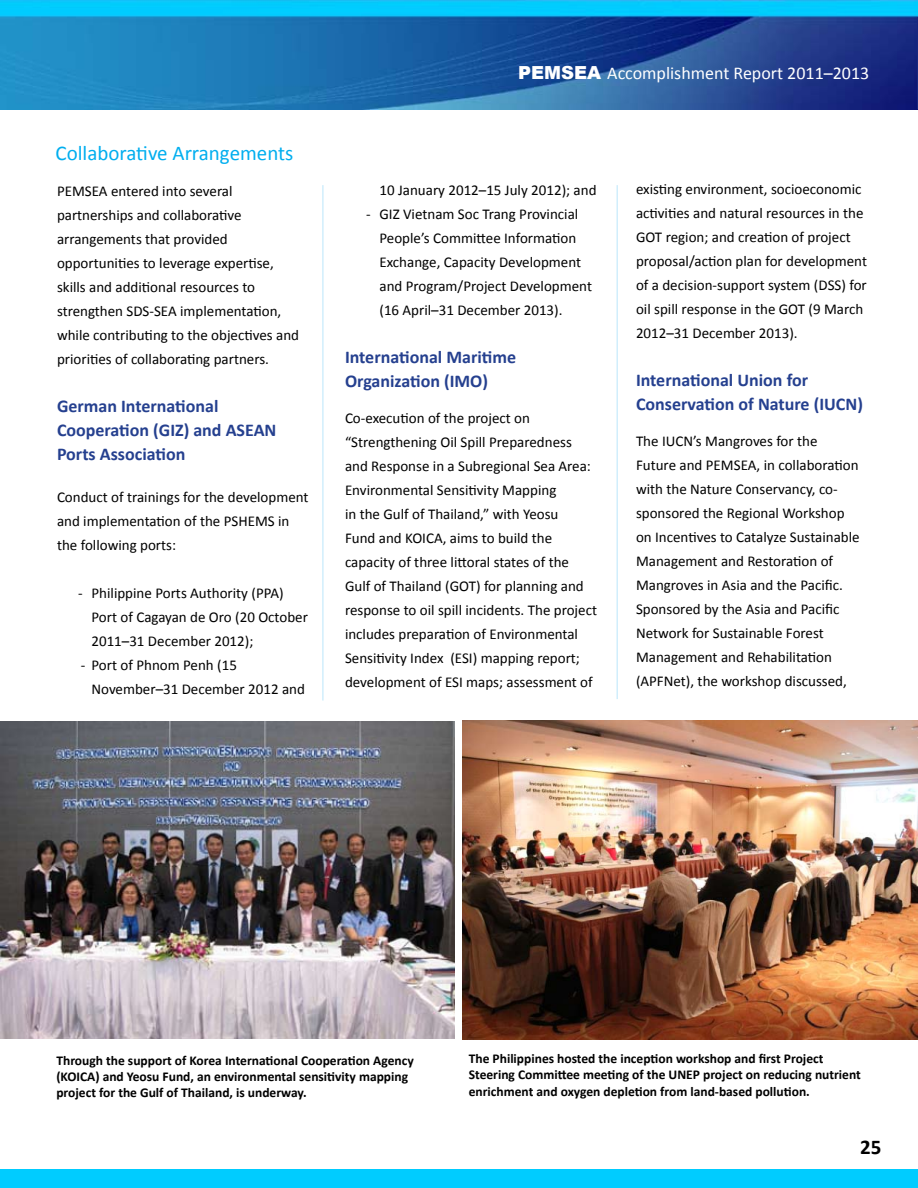
<style>
.page{position:relative;width:918px;height:1188px;background:#fff}
.page>*{position:absolute;margin:0;border:0;box-sizing:border-box;transform-origin:0 0}
.t1{font:21px "Calibri";color:#00aeef}
.t2{font:700 21px "Calibri";color:#000}
.t3{font:700 18px/24px "Calibri";color:#25408f}
.t4{font:18px "Calibri";color:#fff}
.t5{font:15px/24px "Calibri";color:#000}
.t6{font:700 13.5px/16.2px "Calibri";color:#000}
.s1{font-family:"Arial";font-weight:900}
</style>
<div class="page">
<div style="left:0;top:1169px;width:918px;height:19px;background:#0cf"></div>
<img style="left:0;top:0;width:918px;height:109px">
<hr style="left:917px;top:17px;width:1px;height:92px;background:#18287f">
<hr style="left:322px;top:185px;width:2px;height:516px;background:#d1eefc">
<hr style="left:616px;top:185px;width:2px;height:514px;background:#d1eefc">
<img style="left:1px;top:722px;width:454px;height:316px">
<img style="left:462px;top:720px;width:456px;height:319px">
<h1 class="t1" style="left:56px;top:140px;width:239px">Collaborative Arrangements</h1>
<p class="t5" style="left:57px;top:179px;width:244px">PEMSEA entered into several partnerships and collaborative arrangements that provided opportunities to leverage expertise, skills and additional resources to strengthen SDS-SEA implementation, while contributing to the objectives and priorities of collaborating partners.</p>
<p class="t3" style="left:57px;top:394px;width:221px">German International<br>Cooperation (GIZ) and ASEAN<br>Ports Association</p>
<p class="t5" style="left:57px;top:485px;width:253px">Conduct of trainings for the development and implementation of the PSHEMS in the following ports:</p>
<p class="t5" style="left:92px;top:581px;width:218px;text-indent:-14px">- Philippine Ports Authority (PPA)<br>Port of Cagayan de Oro (20 October<br>2011–31 December 2012);</p>
<p class="t5" style="left:92px;top:653px;width:215px;text-indent:-11px">- Port of Phnom Penh (15<br>November–31 December 2012 and</p>
<p class="t4" style="left:518px;top:61px;width:352px"><span class="s1">PEMSEA</span> Accomplishment Report 2011–2013</p>
<p class="t5" style="left:380px;top:178px;width:219px">10 January 2012–15 July 2012); and</p>
<p class="t5" style="left:380px;top:202px;width:214px;text-indent:-14px">- GIZ Vietnam Soc Trang Provincial<br>People’s Committee Information<br>Exchange, Capacity Development and Program/Project Development (16 April–31 December 2013).</p>
<p class="t3" style="left:345px;top:345px;width:173px">International Maritime<br>Organization (IMO)</p>
<p class="t5" style="left:345px;top:406px;width:254px">Co-execution of the project on “Strengthening Oil Spill Preparedness and Response in a Subregional Sea Area:<br>Environmental Sensitivity Mapping<br>in the Gulf of Thailand,” with Yeosu<br>Fund and KOICA, aims to build the capacity of three littoral states of the Gulf of Thailand (GOT) for planning and response to oil spill incidents. The project includes preparation of Environmental Sensitivity Index (ESI) mapping report; development of ESI maps; assessment of</p>
<p class="t5" style="left:636px;top:177px;width:233px">existing environment, socioeconomic activities and natural resources in the GOT region; and creation of project proposal/action plan for development of a decision-support system (DSS) for oil spill response in the GOT (9 March 2012–31 December 2013).</p>
<p class="t3" style="left:636px;top:368px;width:228px">International Union for<br>Conservation of Nature (IUCN)</p>
<p class="t5" style="left:636px;top:429px;width:225px">The IUCN’s Mangroves for the Future and PEMSEA, in collaboration with the Nature Conservancy, co&shy;sponsored the Regional Workshop on Incentives to Catalyze Sustainable Management and Restoration of Mangroves in Asia and the Pacific.<br>Sponsored by the Asia and Pacific Network for Sustainable Forest Management and Rehabilitation (APFNet), the workshop discussed,</p>
<p class="t6" style="left:56px;top:1052px;width:359px">Through the support of Korea International Cooperation Agency (KOICA) and Yeosu Fund, an environmental sensitivity mapping project for the Gulf of Thailand, is underway.</p>
<p class="t6" style="left:469px;top:1051px;width:394px">The Philippines hosted the inception workshop and first Project<br>Steering Committee meeting of the UNEP project on reducing nutrient enrichment and oxygen depletion from land-based pollution.</p>
<h1 class="t2" style="left:860px;top:1134px;width:23px">25</h1>
</div>
